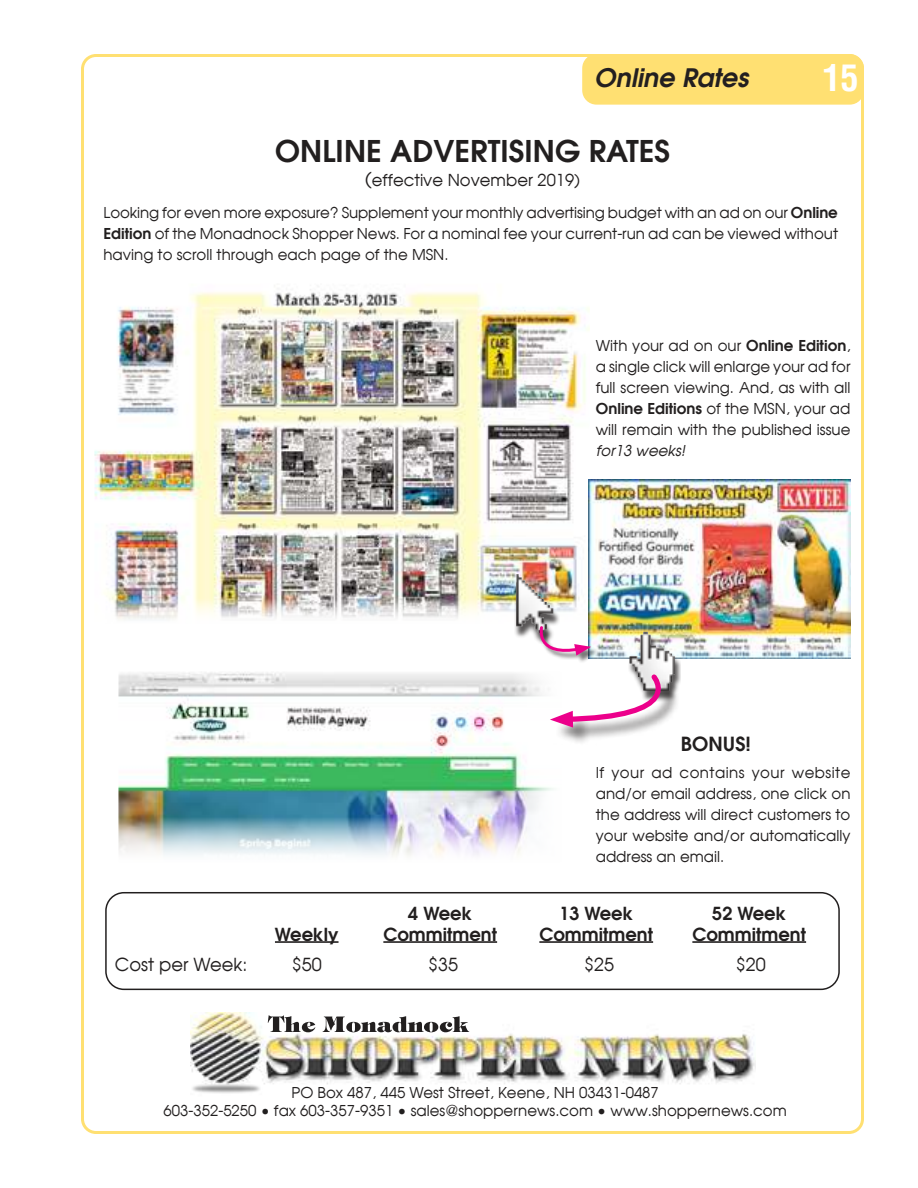
<style>
.page{position:relative;width:918px;height:1188px;background:#fff}
.page>*{position:absolute;margin:0;border:0;box-sizing:border-box;transform-origin:0 0}
.t1{font:700 condensed 36px "Helvetica";color:#fff}
.t2{font:600 30px "Avant Garde";color:#221f1f}
.t3{font:italic 600 25.5px "Avant Garde";color:#231f20}
.t4{font:600 19.5px "Avant Garde";color:#221f1f}
.t5{font:600 18px "Avant Garde";color:#221f1f}
.t6{font:18px "Avant Garde";color:#221f1f}
.t7{font:16.5px "Avant Garde";color:#221f1f}
.t8{font:15px/21px "Avant Garde";color:#221f1f;text-align:justify}
.t9{font:italic 15px "Avant Garde";color:#221f1f}
.s1{font-size:19.5px}
.s2{font-weight:600}
</style>
<div class="page">
<div style="left:583px;top:55px;width:280px;height:49px;background:#ffe072"></div>
<div style="left:582px;top:54px;width:282px;height:51px;border:2px solid #ffe072;border-radius:14px"></div>
<img style="left:191px;top:1012px;width:564px;height:81px">
<svg style="left:268px;top:1015px;width:47px;height:17px"></svg>
<svg style="left:323px;top:1016px;width:147px;height:16px"></svg>
<img style="left:94px;top:289px;width:496px;height:331px">
<img style="left:119px;top:672px;width:434px;height:184px">
<img style="left:588px;top:479px;width:262px;height:180px">
<div style="left:627px;top:634px;width:54px;height:67px;background:#221f1f;opacity:.75"></div>
<img style="left:629px;top:632px;width:46px;height:40px">
<div style="left:514px;top:576px;width:46px;height:68px;background:#221f1f;opacity:.75"></div>
<img style="left:516px;top:574px;width:37px;height:59px">
<div style="left:541px;top:627px;width:57px;height:36px;background:#221f1f;opacity:.6"></div>
<svg style="left:535px;top:625px;width:56px;height:33px"></svg>
<div style="left:554px;top:677px;width:125px;height:68px;background:#221f1f;opacity:.6"></div>
<svg style="left:550px;top:672px;width:131px;height:56px"></svg>
<hr style="left:275px;top:941px;width:64px;height:2px;background:#221f1f">
<hr style="left:383px;top:941px;width:114px;height:2px;background:#221f1f">
<hr style="left:539px;top:941px;width:114px;height:2px;background:#221f1f">
<hr style="left:692px;top:941px;width:114px;height:2px;background:#221f1f">
<div style="left:105px;top:892px;width:735px;height:98px;border:2px solid #221f1f;border-radius:18px"></div>
<h3 class="t3" style="left:594px;top:67px;width:156px">Online Rates</h3>
<h1 class="t1" style="left:823px;top:57px;width:37px">15</h1>
<h2 class="t2" style="left:275px;top:137px;width:396px">ONLINE ADVERTISING RATES</h2>
<p class="t7" style="left:365px;top:173px;width:217px"><span class="s1">(</span>effective November 2019)</p>
<p class="t8" style="left:104px;top:203px;width:736px">Looking for even more exposure? Supplement your monthly advertising budget with an ad on our <span class="s2">Online Edition</span> of the Monadnock Shopper News. For a nominal fee your current-run ad can be viewed without having to scroll through each page of the MSN.</p>
<p class="t8" style="left:596px;top:336px;width:256px">With your ad on our <span class="s2">Online Edition</span>, a single click will enlarge your ad for full screen viewing. And, as with all <span class="s2">Online Editions</span> of the MSN, your ad will remain with the published issue</p>
<p class="t9" style="left:596px;top:444px;width:91px">for13 weeks!</p>
<h3 class="t4" style="left:681px;top:734px;width:72px">BONUS!</h3>
<p class="t8" style="left:596px;top:763px;width:256px">If your ad contains your website and/or email address, one click on the address will direct customers to your website and/or automatically address an email.</p>
<p class="t5" style="left:408px;top:905px;width:65px">4 Week</p>
<p class="t5" style="left:559px;top:905px;width:75px">13 Week</p>
<p class="t5" style="left:712px;top:905px;width:75px">52 Week</p>
<p class="t5" style="left:275px;top:926px;width:65px">Weekly</p>
<p class="t5" style="left:383px;top:926px;width:115px">Commitment</p>
<p class="t5" style="left:539px;top:926px;width:115px">Commitment</p>
<p class="t5" style="left:692px;top:926px;width:115px">Commitment</p>
<p class="t6" style="left:115px;top:956px;width:134px">Cost per Week:</p>
<p class="t6" style="left:292px;top:956px;width:31px">$50</p>
<p class="t6" style="left:428px;top:956px;width:31px">$35</p>
<p class="t6" style="left:584px;top:956px;width:31px">$25</p>
<p class="t6" style="left:736px;top:956px;width:31px">$20</p>
<p class="t8" style="left:164px;top:1085px;width:625px;line-height:18px;text-align:center">PO Box 487, 445 West Street, Keene, NH 03431-0487<br>603-352-5250 • fax 603-357-9351 • sales@shoppernews.com • www.shoppernews.com</p>
</div>
